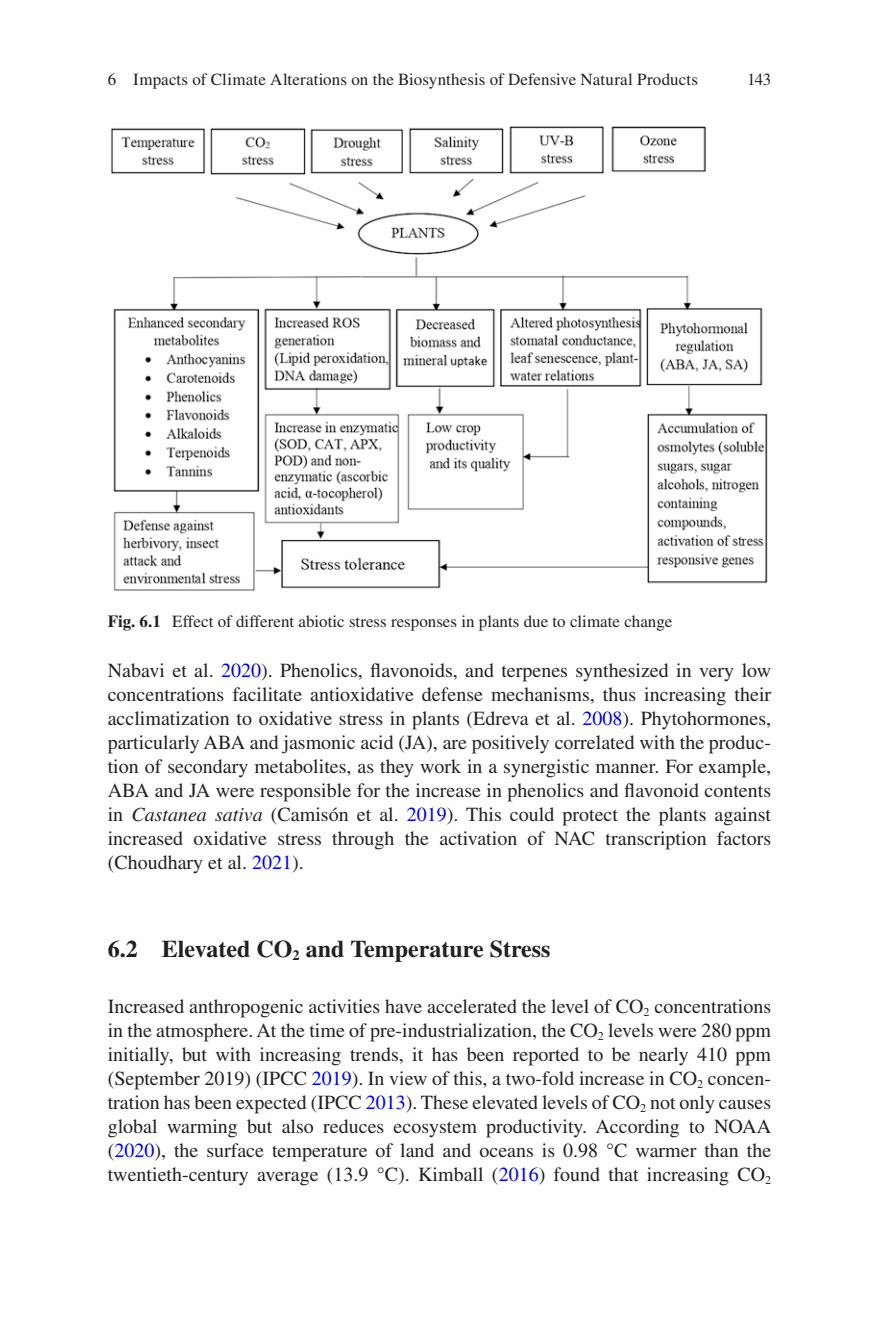
<style>
.page{position:relative;width:879px;height:1333px;background:#fff}
.page>*{position:absolute;margin:0;border:0;box-sizing:border-box;transform-origin:0 0}
._1_hd{font:700 24px "Times LT Std";color:#231f20}
.Text{font:20px/24px "Times LT Std";color:#231f20;text-align:justify}
.Text_flush{font:20px/24px "Times LT Std";color:#231f20;text-align:justify}
.t1{font:17px "Times LT Std";color:#231f20}
.s1{font-weight:700}
.s2{color:#0000fa}
.s3{font-style:italic}
</style>
<div class="page">
<img style="left:111px;top:126px;width:657px;height:465px">
<p class="t1" style="left:108px;top:70px;width:592px">6 Impacts of Climate Alterations on the Biosynthesis of Defensive Natural Products</p>
<p class="t1" style="left:747px;top:70px;width:26px">143</p>
<p class="t1" style="left:108px;top:611px;width:566px"><span class="s1">Fig. 6.1</span> Effect of different abiotic stress responses in plants due to climate change</p>
<p class="Text" style="left:108px;top:657px;width:665px">Nabavi et al. <span class="s2">2020</span>). Phenolics, flavonoids, and terpenes synthesized in very low concentrations facilitate antioxidative defense mechanisms, thus increasing their acclimatization to oxidative stress in plants (Edreva et al. <span class="s2">2008</span>). Phytohormones, particularly ABA and jasmonic acid (JA), are positively correlated with the produc&shy;tion of secondary metabolites, as they work in a synergistic manner. For example, ABA and JA were responsible for the increase in phenolics and flavonoid contents in <span class="s3">Castanea sativa</span> (Camisón et al. <span class="s2">2019</span>). This could protect the plants against increased oxidative stress through the activation of NAC transcription factors (Choudhary et al. <span class="s2">2021</span>).</p>
<h2 class="_1_hd" style="left:108px;top:934px;width:444px">6.2 Elevated CO<sub>2</sub> and Temperature Stress</h2>
<p class="Text_flush" style="left:108px;top:993px;width:665px">Increased anthropogenic activities have accelerated the level of CO<sub>2</sub> concentrations in the atmosphere. At the time of pre-industrialization, the CO<sub>2</sub> levels were 280 ppm initially, but with increasing trends, it has been reported to be nearly 410 ppm (September 2019) (IPCC <span class="s2">2019</span>). In view of this, a two-fold increase in CO<sub>2</sub> concen&shy;tration has been expected (IPCC <span class="s2">2013</span>). These elevated levels of CO<sub>2</sub> not only causes global warming but also reduces ecosystem productivity. According to NOAA (<span class="s2">2020</span>), the surface temperature of land and oceans is 0.98 °C warmer than the twentieth-century average (13.9 °C). Kimball (<span class="s2">2016</span>) found that increasing CO<sub>2</sub></p>
</div>
